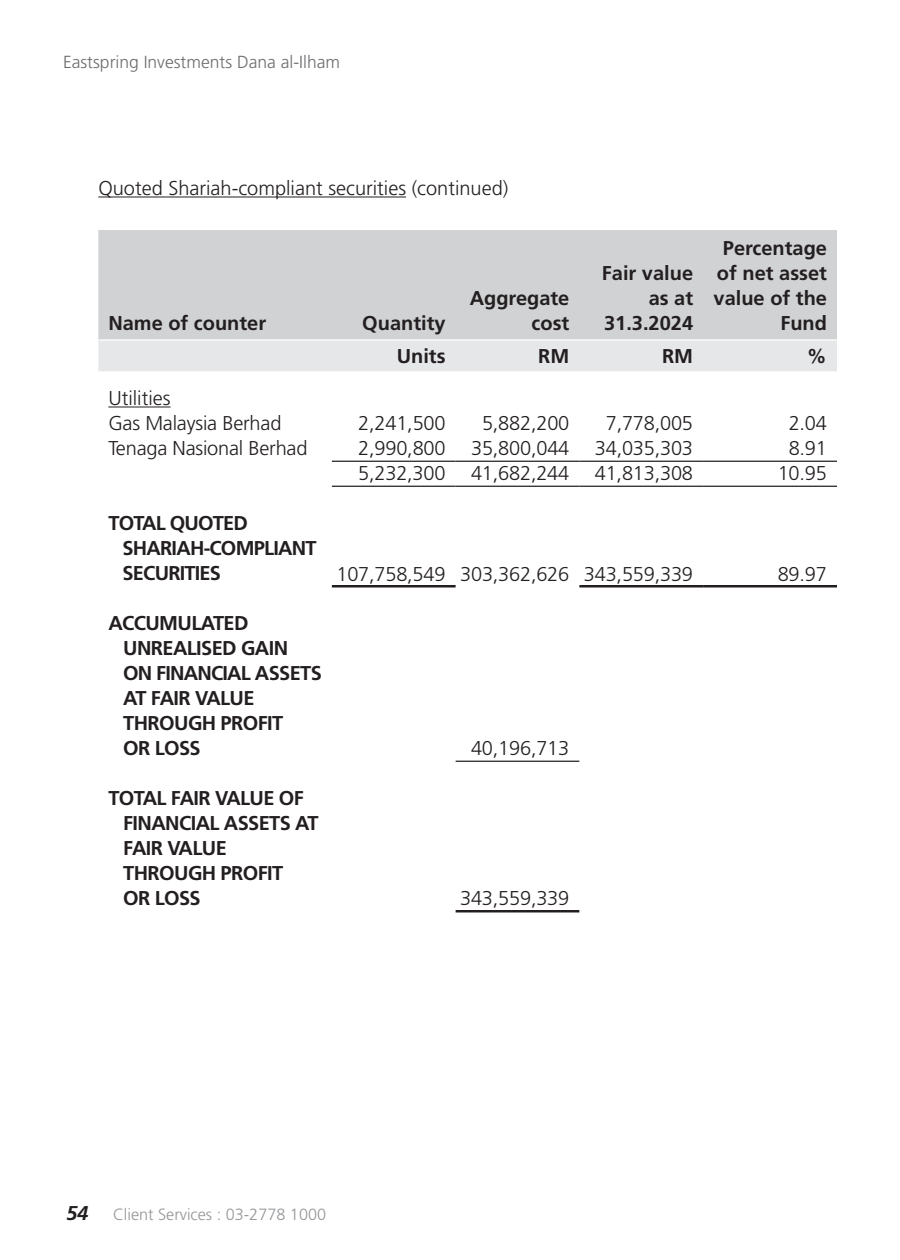
<style>
.page{position:relative;width:900px;height:1260px;background:#fff}
.page>*{position:absolute;margin:0;border:0;box-sizing:border-box;transform-origin:0 0}
.t1{font:300 20px/25px "Frutiger LT Std";letter-spacing:-.01em;color:#231f20}
.t2{font:700 20px/25px "Frutiger LT Std";letter-spacing:-.03em;color:#231f20}
.t3{font:700 20px/25px "Frutiger LT Std";color:#231f20;text-align:right}
.t4{font:300 17.5px "Frutiger LT Std";color:#6c6d70}
.t5{font:300 16.25px "Frutiger LT Std";color:#939598}
.s1{font-weight:700;font-style:italic;font-size:20px;color:#231f20}
</style>
<div class="page">
<hr style="left:98px;top:196px;width:308px;height:1px;background:#231f20">
<div style="left:98px;top:230px;width:739px;height:109px;background:#d1d2d4"></div>
<div style="left:98px;top:341px;width:739px;height:30px;background:#e6e7e9"></div>
<hr style="left:332px;top:461px;width:124px;height:1px;background:#231f20">
<hr style="left:456px;top:461px;width:123px;height:1px;background:#231f20">
<hr style="left:579px;top:461px;width:124px;height:1px;background:#231f20">
<hr style="left:703px;top:461px;width:134px;height:1px;background:#231f20">
<hr style="left:456px;top:761px;width:123px;height:1px;background:#231f20">
<hr style="left:332px;top:585px;width:124px;height:3px;background:#231f20">
<hr style="left:579px;top:585px;width:124px;height:3px;background:#231f20">
<hr style="left:703px;top:585px;width:134px;height:3px;background:#231f20">
<hr style="left:456px;top:910px;width:123px;height:2px;background:#231f20">
<hr style="left:332px;top:486px;width:124px;height:1px;background:#231f20">
<hr style="left:456px;top:486px;width:123px;height:1px;background:#231f20">
<hr style="left:579px;top:486px;width:124px;height:1px;background:#231f20">
<hr style="left:703px;top:486px;width:134px;height:1px;background:#231f20">
<hr style="left:108px;top:406px;width:63px;height:1px;background:#231f20">
<p class="t4" style="left:63px;top:52px;width:279px">Eastspring Investments Dana al-Ilham</p>
<p class="t1" style="left:98px;top:176px;width:412px">Quoted Shariah-compliant securities (continued)</p>
<p class="t3" style="left:108px;top:311px;width:159px">Name of counter</p>
<p class="t3" style="left:362px;top:311px;width:85px">Quantity</p>
<p class="t3" style="left:470px;top:286px;width:101px">Aggregate cost</p>
<p class="t3" style="left:602px;top:261px;width:93px">Fair value as at<br>31.3.2024</p>
<p class="t3" style="left:714px;top:236px;width:115px">Percentage of net asset value of the<br>Fund</p>
<p class="t1" style="left:108px;top:386px;width:175px">Utilities<br>Gas Malaysia Berhad</p>
<p class="t2" style="left:397px;top:344px;width:50px">Units</p>
<p class="t2" style="left:538px;top:344px;width:33px">RM</p>
<p class="t2" style="left:662px;top:344px;width:33px">RM</p>
<p class="t2" style="left:807px;top:344px;width:21px">%</p>
<p class="t1" style="left:358px;top:411px;width:89px">2,241,500</p>
<p class="t1" style="left:482px;top:411px;width:89px">5,882,200</p>
<p class="t1" style="left:606px;top:411px;width:89px">7,778,005</p>
<p class="t1" style="left:789px;top:411px;width:40px">2.04</p>
<p class="t1" style="left:108px;top:436px;width:201px">Tenaga Nasional Berhad</p>
<p class="t1" style="left:358px;top:436px;width:89px">2,990,800</p>
<p class="t1" style="left:471px;top:436px;width:100px">35,800,044</p>
<p class="t1" style="left:595px;top:436px;width:100px">34,035,303</p>
<p class="t1" style="left:789px;top:436px;width:40px">8.91</p>
<p class="t1" style="left:358px;top:461px;width:89px">5,232,300</p>
<p class="t1" style="left:471px;top:461px;width:100px">41,682,244</p>
<p class="t1" style="left:595px;top:461px;width:100px">41,813,308</p>
<p class="t1" style="left:778px;top:461px;width:51px">10.95</p>
<p class="t2" style="left:123px;top:511px;width:195px;text-indent:-14px">TOTAL QUOTED<br>SHARIAH-COMPLIANT<br>SECURITIES</p>
<p class="t1" style="left:336px;top:562px;width:358px">107,758,549 303,362,626 343,559,339</p>
<p class="t1" style="left:778px;top:562px;width:51px">89.97</p>
<p class="t2" style="left:123px;top:611px;width:200px;text-indent:-15px">ACCUMULATED<br>UNREALISED GAIN<br>ON FINANCIAL ASSETS<br>AT FAIR VALUE<br>THROUGH PROFIT<br>OR LOSS</p>
<p class="t2" style="left:123px;top:786px;width:197px;text-indent:-15px">TOTAL FAIR VALUE OF<br>FINANCIAL ASSETS AT<br>FAIR VALUE<br>THROUGH PROFIT<br>OR LOSS</p>
<p class="t5" style="left:66px;top:1205px;width:262px"><span class="s1">54</span> Client Services : 03-2778 1000</p>
<p class="t1" style="left:471px;top:736px;width:100px">40,196,713</p>
<p class="t1" style="left:460px;top:886px;width:111px">343,559,339</p>
</div>
